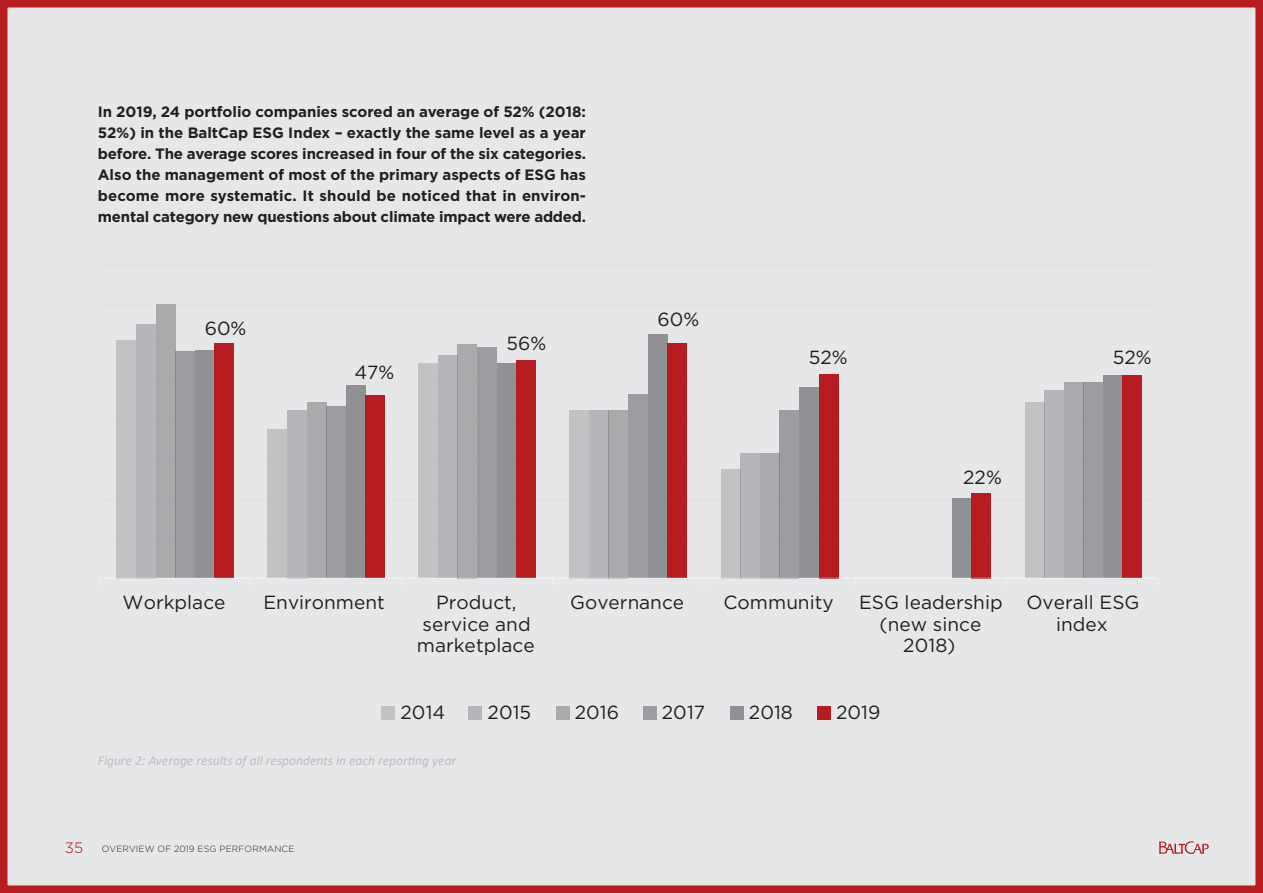
<style>
.page{position:relative;width:1263px;height:893px;background:#e6e7e9}
.page>*{position:absolute;margin:0;border:0;box-sizing:border-box;transform-origin:0 0}
.t1{font:19.05px/21.9px "Gotham Pro";color:#231f20;text-align:center}
.t2{font:700 15px/21px "Gotham Pro";letter-spacing:-.015em;color:#231f20;text-align:justify}
.t3{font:300 15px "Gotham Pro";color:#b00d15}
.t4{font:italic 13.5px "Calibri";color:#bcbdc0}
.t5{font:300 9px "Gotham Pro";letter-spacing:.02em;color:#231f20}
</style>
<div class="page">
<svg style="left:1159px;top:841px;width:50px;height:13px"></svg>
<div style="left:0;top:0;width:1263px;height:893px;border:8px solid #b61c20"></div>
<hr style="left:99px;top:538px;width:1059px;height:2px;background:#dcdddf">
<hr style="left:99px;top:499px;width:1059px;height:2px;background:#dcdddf">
<hr style="left:99px;top:460px;width:1059px;height:1px;background:#dcdddf">
<hr style="left:99px;top:421px;width:1059px;height:1px;background:#dcdddf">
<hr style="left:99px;top:382px;width:1059px;height:1px;background:#dcdddf">
<hr style="left:99px;top:343px;width:1059px;height:1px;background:#dcdddf">
<hr style="left:99px;top:304px;width:1059px;height:1px;background:#dcdddf">
<hr style="left:99px;top:265px;width:1059px;height:1px;background:#dcdddf">
<div style="left:1025px;top:402px;width:19px;height:176px;background:#c1c2c4"></div>
<div style="left:721px;top:469px;width:19px;height:109px;background:#c1c2c4"></div>
<div style="left:569px;top:410px;width:20px;height:168px;background:#c1c2c4"></div>
<div style="left:418px;top:363px;width:20px;height:215px;background:#c1c2c4"></div>
<div style="left:268px;top:430px;width:19px;height:148px;background:#c1c2c4"></div>
<div style="left:117px;top:340px;width:19px;height:238px;background:#c1c2c4"></div>
<div style="left:1044px;top:391px;width:20px;height:187px;background:#b5b6b9"></div>
<div style="left:740px;top:453px;width:20px;height:125px;background:#b5b6b9"></div>
<div style="left:589px;top:410px;width:20px;height:168px;background:#b5b6b9"></div>
<div style="left:438px;top:356px;width:20px;height:222px;background:#b5b6b9"></div>
<div style="left:287px;top:410px;width:20px;height:168px;background:#b5b6b9"></div>
<div style="left:136px;top:324px;width:20px;height:254px;background:#b5b6b9"></div>
<div style="left:1064px;top:383px;width:19px;height:195px;background:#a9aaac"></div>
<div style="left:760px;top:453px;width:19px;height:125px;background:#a9aaac"></div>
<div style="left:609px;top:410px;width:19px;height:168px;background:#a9aaac"></div>
<div style="left:458px;top:344px;width:19px;height:234px;background:#a9aaac"></div>
<div style="left:307px;top:402px;width:19px;height:176px;background:#a9aaac"></div>
<div style="left:156px;top:305px;width:19px;height:273px;background:#a9aaac"></div>
<div style="left:1083px;top:383px;width:20px;height:195px;background:#9c9da0"></div>
<div style="left:779px;top:410px;width:20px;height:168px;background:#9c9da0"></div>
<div style="left:628px;top:395px;width:20px;height:183px;background:#9c9da0"></div>
<div style="left:477px;top:348px;width:20px;height:230px;background:#9c9da0"></div>
<div style="left:326px;top:406px;width:20px;height:172px;background:#9c9da0"></div>
<div style="left:175px;top:352px;width:20px;height:226px;background:#9c9da0"></div>
<div style="left:1103px;top:375px;width:19px;height:203px;background:#909194"></div>
<div style="left:952px;top:498px;width:20px;height:80px;background:#909194"></div>
<div style="left:799px;top:388px;width:20px;height:190px;background:#909194"></div>
<div style="left:648px;top:335px;width:19px;height:243px;background:#909194"></div>
<div style="left:497px;top:363px;width:19px;height:215px;background:#909194"></div>
<div style="left:346px;top:386px;width:19px;height:192px;background:#909194"></div>
<div style="left:195px;top:350px;width:20px;height:228px;background:#909194"></div>
<div style="left:1122px;top:375px;width:20px;height:203px;background:#b61c20"></div>
<div style="left:972px;top:493px;width:19px;height:85px;background:#b61c20"></div>
<div style="left:819px;top:374px;width:19px;height:204px;background:#b61c20"></div>
<div style="left:667px;top:343px;width:20px;height:235px;background:#b61c20"></div>
<div style="left:516px;top:361px;width:20px;height:217px;background:#b61c20"></div>
<div style="left:365px;top:396px;width:20px;height:182px;background:#b61c20"></div>
<div style="left:215px;top:344px;width:19px;height:234px;background:#b61c20"></div>
<hr style="left:99px;top:578px;width:1059px;height:1px;background:#fff">
<div style="left:382px;top:706px;width:13px;height:13px;background:#c1c2c4"></div>
<div style="left:469px;top:706px;width:13px;height:13px;background:#b5b6b9"></div>
<div style="left:556px;top:706px;width:13px;height:13px;background:#a9aaac"></div>
<div style="left:643px;top:706px;width:13px;height:13px;background:#9c9da0"></div>
<div style="left:730px;top:706px;width:13px;height:13px;background:#909194"></div>
<div style="left:817px;top:706px;width:13px;height:13px;background:#b61c20"></div>
<p class="t2" style="left:98px;top:101px;width:490px">In 2019, 24 portfolio companies scored an average of 52% (2018:<br>52%) in the BaltCap ESG Index – exactly the same level as a year before. The average scores increased in four of the six categories.<br>Also the management of most of the primary aspects of ESG has become more systematic. It should be noticed that in environ&shy;mental category new questions about climate impact were added.</p>
<p class="t1" style="left:205px;top:317px;width:43px">60%</p>
<p class="t1" style="left:354px;top:361px;width:41px">47%</p>
<p class="t1" style="left:507px;top:332px;width:41px">56%</p>
<p class="t1" style="left:657px;top:308px;width:43px">60%</p>
<p class="t1" style="left:809px;top:346px;width:40px">52%</p>
<p class="t1" style="left:963px;top:467px;width:40px">22%</p>
<p class="t1" style="left:1113px;top:347px;width:40px">52%</p>
<p class="t1" style="left:123px;top:591px;width:104px">Workplace</p>
<p class="t1" style="left:263px;top:591px;width:123px">Environment</p>
<p class="t1" style="left:417px;top:591px;width:119px">Product, service and marketplace</p>
<p class="t1" style="left:570px;top:591px;width:116px">Governance</p>
<p class="t1" style="left:723px;top:591px;width:112px">Community</p>
<p class="t1" style="left:859px;top:591px;width:145px">ESG leadership (new since<br>2018)</p>
<p class="t1" style="left:1026px;top:591px;width:115px">Overall ESG index</p>
<p class="t1" style="left:400px;top:702px;width:46px">2014</p>
<p class="t1" style="left:488px;top:702px;width:45px">2015</p>
<p class="t1" style="left:575px;top:702px;width:46px">2016</p>
<p class="t1" style="left:662px;top:702px;width:45px">2017</p>
<p class="t1" style="left:749px;top:702px;width:46px">2018</p>
<p class="t1" style="left:836px;top:702px;width:46px">2019</p>
<p class="t4" style="left:98px;top:752px;width:360px">Figure 2: Average results of all respondents in each reporting year</p>
<p class="t3" style="left:65px;top:839px;width:20px">35</p>
<p class="t5" style="left:102px;top:843px;width:194px">OVERVIEW OF 2019 ESG PERFORMANCE</p>
</div>
